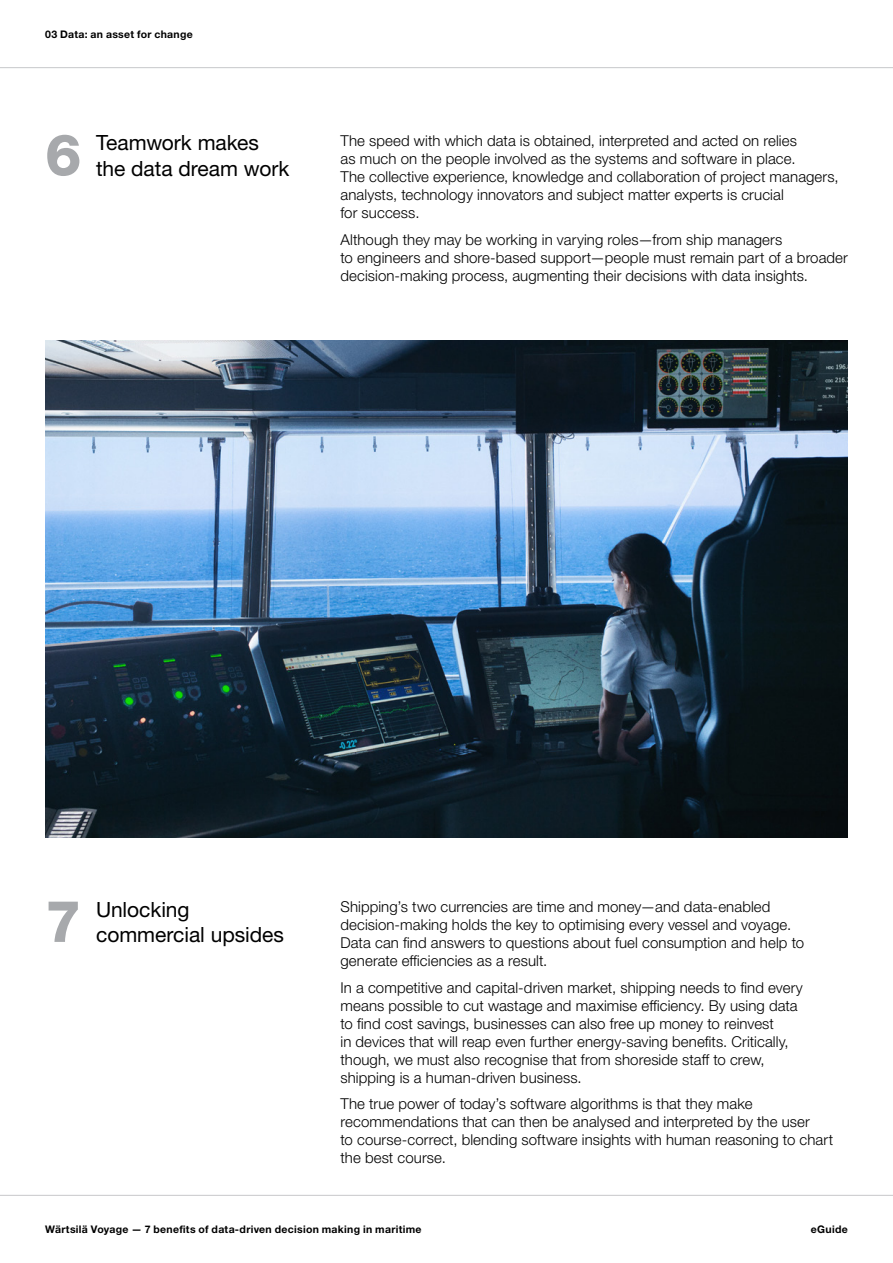
<style>
.page{position:relative;width:893px;height:1263px;background:#fff}
.page>*{position:absolute;margin:0;border:0;box-sizing:border-box;transform-origin:0 0}
.t1{font:800 57.75px "Helvetica Neue LTW1 G";color:#a7a9ac}
.t2{font:21px/25.2px "Helvetica Neue LTW1 G";letter-spacing:-.005em;color:#000}
.t3{font:300 15px/18px "Helvetica Neue LTW1 G";letter-spacing:.005em;color:#000}
.t4{font:700 10.5px "Helvetica Neue LTW1 G";letter-spacing:.025em;color:#000}
</style>
<div class="page">
<hr style="left:0;top:1195px;width:893px;height:1px;background:#c7c8ca">
<img style="left:45px;top:340px;width:803px;height:498px">
<hr style="left:0;top:67px;width:893px;height:1px;background:#c7c8ca">
<p class="t4" style="left:45px;top:27px;width:149px">03 Data: an asset for change</p>
<h1 class="t1" style="left:45px;top:121px;width:38px">6</h1>
<h2 class="t2" style="left:96px;top:130px;width:195px">Teamwork makes the data dream work</h2>
<p class="t3" style="left:340px;top:132px;width:500px">The speed with which data is obtained, interpreted and acted on relies<br>as much on the people involved as the systems and software in place.<br>The collective experience, knowledge and collaboration of project managers, analysts, technology innovators and subject matter experts is crucial<br>for success.</p>
<p class="t3" style="left:340px;top:230px;width:509px">Although they may be working in varying roles—from ship managers<br>to engineers and shore-based support—people must remain part of a broader decision-making process, augmenting their decisions with data insights.</p>
<h1 class="t1" style="left:45px;top:887px;width:38px">7</h1>
<h2 class="t2" style="left:96px;top:896px;width:189px">Unlocking commercial upsides</h2>
<p class="t3" style="left:340px;top:898px;width:465px">Shipping’s two currencies are time and money—and data-enabled decision‑making holds the key to optimising every vessel and voyage.<br>Data can find answers to questions about fuel consumption and help to generate efficiencies as a result.</p>
<p class="t3" style="left:340px;top:978px;width:464px">In a competitive and capital-driven market, shipping needs to find every means possible to cut wastage and maximise efficiency. By using data to find cost savings, businesses can also free up money to reinvest<br>in devices that will reap even further energy-saving benefits. Critically, though, we must also recognise that from shoreside staff to crew, shipping is a human‑driven business.</p>
<p class="t3" style="left:340px;top:1095px;width:494px">The true power of today’s software algorithms is that they make recommendations that can then be analysed and interpreted by the user<br>to course-correct, blending software insights with human reasoning to chart the best course.</p>
<p class="t4" style="left:45px;top:1223px;width:378px">Wärtsilä Voyage — 7 benefits of data-driven decision making in maritime</p>
<p class="t4" style="left:811px;top:1223px;width:38px">eGuide</p>
</div>
